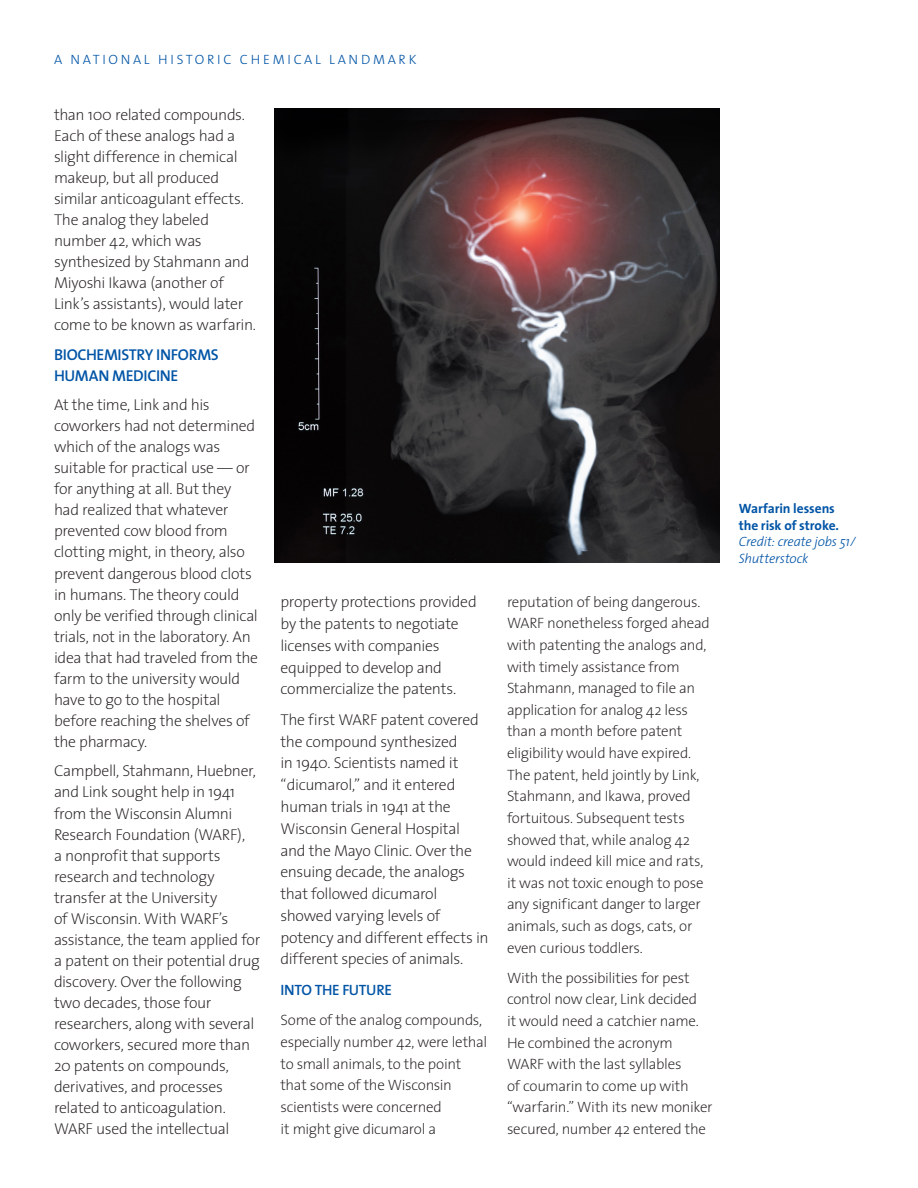
<style>
.page{position:relative;width:918px;height:1188px;background:#fff}
.page>*{position:absolute;margin:0;border:0;box-sizing:border-box;transform-origin:0 0}
.body{font:200 15.75px/21px "The Sans";letter-spacing:-.02em;color:#231f20}
.body-2{font:600 15.75px/21px "The Sans";letter-spacing:-.02em;color:#0154a6}
.body-3{font:200 15px/21.6px "The Sans";letter-spacing:-.02em;color:#231f20}
.body-4{font:600 15px "The Sans";letter-spacing:-.02em;color:#0154a6}
.t1{font:italic 300 13.5px/16.5px "The Sans";letter-spacing:-.015em;color:#0154a6}
.t2{font:300 13.5px "The Sans";letter-spacing:.2em;color:#0154a6}
.s1{font-weight:700;font-style:normal}
</style>
<div class="page">
<img style="left:274px;top:108px;width:445px;height:454px">
<p class="t2" style="left:54px;top:48px;width:364px">A NATIONAL HISTORIC CHEMICAL LANDMARK</p>
<p class="body" style="left:54px;top:103px;width:204px">than 100 related compounds.<br>Each of these analogs had a slight difference in chemical makeup, but all produced similar anticoagulant effects.<br>The analog they labeled number 42, which was synthesized by Stahmann and<br>Miyoshi Ikawa (another of<br>Link’s assistants), would later come to be known as warfarin.</p>
<p class="body-2" style="left:54px;top:343px;width:166px">BIOCHEMISTRY INFORMS<br>HUMAN MEDICINE</p>
<p class="body" style="left:54px;top:394px;width:206px">At the time, Link and his coworkers had not determined which of the analogs was suitable for practical use — or for anything at all. But they had realized that whatever prevented cow blood from clotting might, in theory, also prevent dangerous blood clots in humans. The theory could only be verified through clinical trials, not in the laboratory. An idea that had traveled from the farm to the university would have to go to the hospital before reaching the shelves of the pharmacy.</p>
<p class="body" style="left:54px;top:760px;width:208px">Campbell, Stahmann, Huebner, and Link sought help in 1941 from the Wisconsin Alumni<br>Research Foundation (WARF),<br>a nonprofit that supports research and technology transfer at the University<br>of Wisconsin. With WARF’s assistance, the team applied for a patent on their potential drug discovery. Over the following two decades, those four researchers, along with several coworkers, secured more than<br>20 patents on compounds, derivatives, and processes related to anticoagulation.<br>WARF used the intellectual</p>
<p class="body" style="left:280px;top:591px;width:198px;line-height:21.8px">property protections provided by the patents to negotiate licenses with companies equipped to develop and commercialize the patents.</p>
<p class="body" style="left:280px;top:708px;width:210px;line-height:21.8px">The first WARF patent covered the compound synthesized<br>in 1940. Scientists named it “dicumarol,” and it entered human trials in 1941 at the<br>Wisconsin General Hospital and the Mayo Clinic. Over the ensuing decade, the analogs that followed dicumarol showed varying levels of potency and different effects in different species of animals.</p>
<p class="body-4" style="left:280px;top:977px;width:113px">INTO THE FUTURE</p>
<p class="body-3" style="left:280px;top:1009px;width:208px">Some of the analog compounds, especially number 42, were lethal to small animals, to the point that some of the Wisconsin scientists were concerned<br>it might give dicumarol a</p>
<p class="body-3" style="left:507px;top:590px;width:204px">reputation of being dangerous.<br>WARF nonetheless forged ahead with patenting the analogs and, with timely assistance from<br>Stahmann, managed to file an application for analog 42 less than a month before patent eligibility would have expired.<br>The patent, held jointly by Link,<br>Stahmann, and Ikawa, proved fortuitous. Subsequent tests showed that, while analog 42 would indeed kill mice and rats, it was not toxic enough to pose any significant danger to larger animals, such as dogs, cats, or even curious toddlers.</p>
<p class="body-3" style="left:507px;top:966px;width:207px">With the possibilities for pest control now clear, Link decided<br>it would need a catchier name.<br>He combined the acronym<br>WARF with the last syllables<br>of coumarin to come up with “warfarin.” With its new moniker secured, number 42 entered the</p>
<p class="t1" style="left:739px;top:500px;width:118px"><span class="s1">Warfarin lessens the risk of stroke.<br></span>Credit: create jobs 51/<br>Shutterstock</p>
</div>
